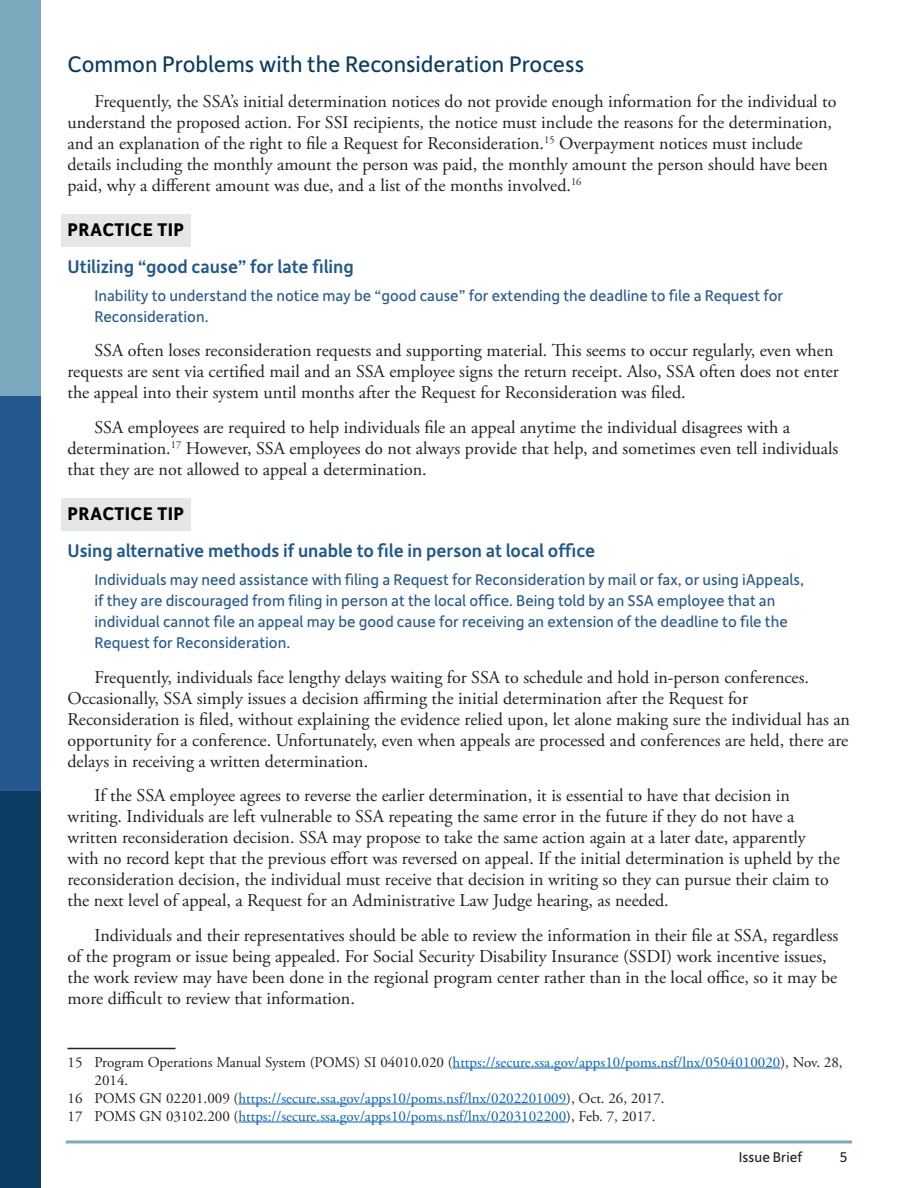
<style>
.page{position:relative;width:918px;height:1188px;background:#fff}
.page>*{position:absolute;margin:0;border:0;box-sizing:border-box;transform-origin:0 0}
.Section_Headers{font:24px "Depot New";color:#0a3c61}
.Practice_Tip_Subtext{font:500 19.5px "Depot New";color:#1f588d}
.Examples{font:700 19.5px "Depot New";letter-spacing:.02em;color:#000}
.Body_Text{font:18px/21px "Adobe Garamond Pro";color:#231f20}
.Examples_subtext{font:16.5px/21px "Depot New";color:#265890}
.Endnotes{font:15px "Adobe Garamond Pro";color:#0563c1}
.Endnotes-2{font:15px/18px "Adobe Garamond Pro";color:#231f20}
.t1{font:15px "Depot New";color:#231f20}
.s1{color:#0563c1}
.s2{color:#231f20}
</style>
<div class="page">
<hr style="left:67px;top:1140px;width:784px;height:3px;background:#7ba9bd">
<div style="left:0;top:0;width:40px;height:396px;background:#7ba9bd"></div>
<div style="left:0;top:396px;width:40px;height:396px;background:#265890"></div>
<div style="left:0;top:792px;width:40px;height:396px;background:#0c3c61"></div>
<div style="left:61px;top:214px;width:130px;height:33px;background:#e5e6e7"></div>
<div style="left:61px;top:498px;width:130px;height:33px;background:#e5e6e7"></div>
<hr style="left:68px;top:1048px;width:108px;height:1px;background:#231f20">
<hr style="left:453px;top:1068px;width:327px;height:1px;background:#0563c1">
<hr style="left:238px;top:1104px;width:328px;height:1px;background:#0563c1">
<hr style="left:238px;top:1122px;width:328px;height:1px;background:#0563c1">
<p class="Section_Headers" style="left:68px;top:49px;width:518px">Common Problems with the Reconsideration Process</p>
<p class="Body_Text" style="left:68px;top:91px;width:771px;text-indent:27px">Frequently, the SSA’s initial determination notices do not provide enough information for the individual to understand the proposed action. For SSI recipients, the notice must include the reasons for the determination, and an explanation of the right to file a Request for Reconsideration.<sup>15</sup> Overpayment notices must include details including the monthly amount the person was paid, the monthly amount the person should have been paid, why a different amount was due, and a list of the months involved.<sup>16</sup></p>
<p class="Examples" style="left:68px;top:217px;width:118px">PRACTICE TIP</p>
<p class="Practice_Tip_Subtext" style="left:68px;top:254px;width:288px">Utilizing “good cause” for late filing</p>
<p class="Examples_subtext" style="left:94px;top:284px;width:690px">Inability to understand the notice may be “good cause” for extending the deadline to file a Request for<br>Reconsideration.</p>
<p class="Body_Text" style="left:68px;top:341px;width:773px;text-indent:27px">SSA often loses reconsideration requests and supporting material. This seems to occur regularly, even when requests are sent via certified mail and an SSA employee signs the return receipt. Also, SSA often does not enter the appeal into their system until months after the Request for Reconsideration was filed.</p>
<p class="Body_Text" style="left:68px;top:417px;width:772px;text-indent:27px">SSA employees are required to help individuals file an appeal anytime the individual disagrees with a determination.<sup>17</sup> However, SSA employees do not always provide that help, and sometimes even tell individuals that they are not allowed to appeal a determination.</p>
<p class="Examples" style="left:68px;top:501px;width:118px">PRACTICE TIP</p>
<p class="Practice_Tip_Subtext" style="left:68px;top:538px;width:529px">Using alternative methods if unable to file in person at local office</p>
<p class="Examples_subtext" style="left:94px;top:569px;width:711px">Individuals may need assistance with filing a Request for Reconsideration by mail or fax, or using iAppeals, if they are discouraged from filing in person at the local office. Being told by an SSA employee that an individual cannot file an appeal may be good cause for receiving an extension of the deadline to file the Request for Reconsideration.</p>
<p class="Body_Text" style="left:68px;top:667px;width:784px;text-indent:27px">Frequently, individuals face lengthy delays waiting for SSA to schedule and hold in-person conferences.<br>Occasionally, SSA simply issues a decision affirming the initial determination after the Request for Reconsideration is filed, without explaining the evidence relied upon, let alone making sure the individual has an opportunity for a conference. Unfortunately, even when appeals are processed and conferences are held, there are delays in receiving a written determination.</p>
<p class="Body_Text" style="left:68px;top:786px;width:774px;text-indent:27px">If the SSA employee agrees to reverse the earlier determination, it is essential to have that decision in writing. Individuals are left vulnerable to SSA repeating the same error in the future if they do not have a written reconsideration decision. SSA may propose to take the same action again at a later date, apparently with no record kept that the previous effort was reversed on appeal. If the initial determination is upheld by the reconsideration decision, the individual must receive that decision in writing so they can pursue their claim to the next level of appeal, a Request for an Administrative Law Judge hearing, as needed.</p>
<p class="Body_Text" style="left:68px;top:925px;width:772px;text-indent:27px">Individuals and their representatives should be able to review the information in their file at SSA, regardless of the program or issue being appealed. For Social Security Disability Insurance (SSDI) work incentive issues, the work review may have been done in the regional program center rather than in the local office, so it may be more difficult to review that information.</p>
<p class="Endnotes-2" style="left:94px;top:1053px;width:750px;text-indent:-27px">15 Program Operations Manual System (POMS) SI 04010.020 (<span class="s1">https://secure.ssa.gov/apps10/poms.nsf/lnx/0504010020</span>), Nov. 28,<br>2014.</p>
<p class="Endnotes" style="left:68px;top:1089px;width:599px"><span class="s2">16 POMS GN 02201.009 (</span>https://secure.ssa.gov/apps10/poms.nsf/lnx/0202201009<span class="s2">), Oct. 26, 2017.</span></p>
<p class="Endnotes" style="left:68px;top:1107px;width:590px"><span class="s2">17 POMS GN 03102.200 (</span>https://secure.ssa.gov/apps10/poms.nsf/lnx/0203102200<span class="s2">), Feb. 7, 2017.</span></p>
<p class="t1" style="left:739px;top:1147px;width:65px">Issue Brief</p>
<p class="t1" style="left:840px;top:1147px;width:9px">5</p>
</div>
